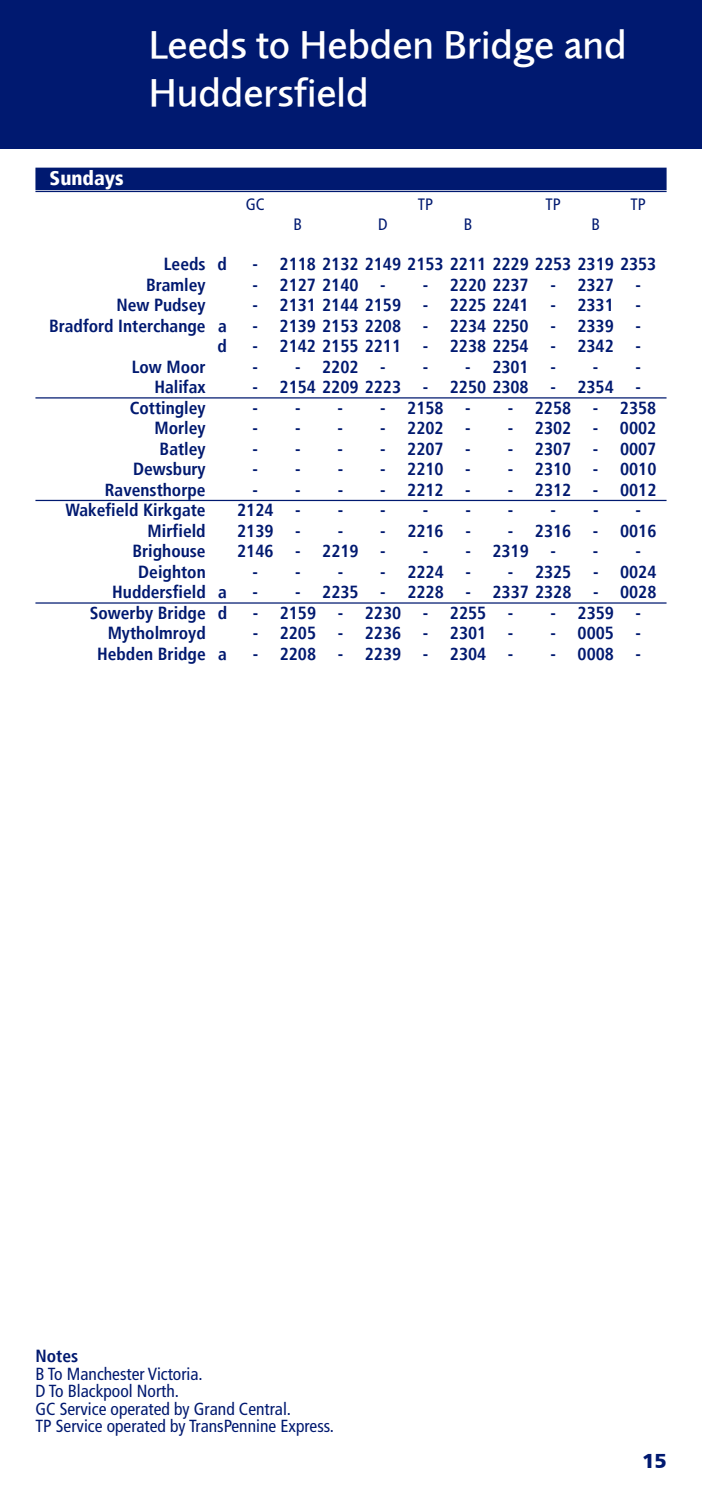
<style>
.page{position:relative;width:702px;height:1489px;background:#fff}
.page>*{position:absolute;margin:0;border:0;box-sizing:border-box;transform-origin:0 0}
.t1{font:500 40px/48px "Foundry Sans";color:#fff}
.t2{font:900 condensed 20px "Frutiger LT";color:#fff}
.t3{font:900 20px "Frutiger CE";color:#001970}
.t4{font:700 condensed 17.5px "Frutiger LT";color:#001970}
.t5{font:condensed 17.5px/17.5px "Frutiger LT";color:#001970}
.t6{font:condensed 16.5px "Frutiger LT";color:#001970}
</style>
<div class="page">
<div style="left:0;top:0;width:702px;height:149px;background:#001970"></div>
<div style="left:35px;top:168px;width:631px;height:22px;background:#001970"></div>
<hr style="left:35px;top:191px;width:631px;height:1px;background:#001970">
<hr style="left:35px;top:397px;width:631px;height:1px;background:#001970">
<hr style="left:35px;top:500px;width:631px;height:1px;background:#001970">
<hr style="left:35px;top:602px;width:631px;height:1px;background:#001970">
<p class="t2" style="left:50px;top:166px;width:76px">Sundays</p>
<h1 class="t1" style="left:149px;top:20px;width:479px">Leeds to Hebden Bridge and<br>Huddersfield</h1>
<p class="t6" style="left:246px;top:195px;width:20px">GC</p>
<p class="t6" style="left:418px;top:195px;width:17px">TP</p>
<p class="t6" style="left:545px;top:195px;width:17px">TP</p>
<p class="t6" style="left:630px;top:195px;width:17px">TP</p>
<p class="t6" style="left:293px;top:214px;width:10px">B</p>
<p class="t6" style="left:378px;top:214px;width:11px">D</p>
<p class="t6" style="left:463px;top:214px;width:10px">B</p>
<p class="t6" style="left:591px;top:214px;width:10px">B</p>
<p class="t4" style="left:164px;top:253px;width:65px">Leeds d</p>
<p class="t4" style="left:252px;top:253px;width:405px">- 2118 2132 2149 2153 2211 2229 2253 2319 2353</p>
<p class="t4" style="left:146px;top:274px;width:61px">Bramley</p>
<p class="t4" style="left:252px;top:274px;width:135px">- 2127 2140 -</p>
<p class="t4" style="left:422px;top:274px;width:220px">- 2220 2237 - 2327 -</p>
<p class="t4" style="left:116px;top:294px;width:91px">New Pudsey</p>
<p class="t4" style="left:252px;top:294px;width:390px">- 2131 2144 2159 - 2225 2241 - 2331 -</p>
<p class="t4" style="left:49px;top:315px;width:179px">Bradford Interchange a</p>
<p class="t4" style="left:252px;top:315px;width:390px">- 2139 2153 2208 - 2234 2250 - 2339 -</p>
<p class="t4" style="left:217px;top:335px;width:11px">d</p>
<p class="t4" style="left:252px;top:335px;width:390px">- 2142 2155 2211 - 2238 2254 - 2342 -</p>
<p class="t4" style="left:132px;top:356px;width:75px">Low Moor</p>
<p class="t4" style="left:252px;top:356px;width:135px">- - 2202 -</p>
<p class="t4" style="left:422px;top:356px;width:135px">- - 2301 -</p>
<p class="t4" style="left:593px;top:356px;width:50px">- -</p>
<p class="t4" style="left:154px;top:376px;width:53px">Halifax</p>
<p class="t4" style="left:252px;top:376px;width:390px">- 2154 2209 2223 - 2250 2308 - 2354 -</p>
<p class="t4" style="left:130px;top:397px;width:77px">Cottingley</p>
<p class="t4" style="left:252px;top:397px;width:50px">- -</p>
<p class="t4" style="left:337px;top:397px;width:135px">- - 2158 -</p>
<p class="t4" style="left:507px;top:397px;width:150px">- 2258 - 2358</p>
<p class="t4" style="left:154px;top:417px;width:53px">Morley</p>
<p class="t4" style="left:252px;top:417px;width:50px">- -</p>
<p class="t4" style="left:337px;top:417px;width:135px">- - 2202 -</p>
<p class="t4" style="left:508px;top:417px;width:150px">- 2302 - 0002</p>
<p class="t4" style="left:160px;top:438px;width:48px">Batley</p>
<p class="t4" style="left:252px;top:438px;width:50px">- -</p>
<p class="t4" style="left:337px;top:438px;width:135px">- - 2207 -</p>
<p class="t4" style="left:508px;top:438px;width:150px">- 2307 - 0007</p>
<p class="t4" style="left:133px;top:458px;width:74px">Dewsbury</p>
<p class="t4" style="left:252px;top:458px;width:50px">- -</p>
<p class="t4" style="left:337px;top:458px;width:135px">- - 2210 -</p>
<p class="t4" style="left:508px;top:458px;width:150px">- 2310 - 0010</p>
<p class="t4" style="left:105px;top:479px;width:102px">Ravensthorpe</p>
<p class="t4" style="left:252px;top:479px;width:50px">- -</p>
<p class="t4" style="left:337px;top:479px;width:135px">- - 2212 -</p>
<p class="t4" style="left:508px;top:479px;width:150px">- 2312 - 0012</p>
<p class="t4" style="left:66px;top:499px;width:142px">Wakefield Kirkgate</p>
<p class="t4" style="left:237px;top:499px;width:65px">2124 -</p>
<p class="t4" style="left:338px;top:499px;width:50px">- -</p>
<p class="t4" style="left:423px;top:499px;width:50px">- -</p>
<p class="t4" style="left:508px;top:499px;width:50px">- -</p>
<p class="t4" style="left:593px;top:499px;width:50px">- -</p>
<p class="t4" style="left:148px;top:520px;width:60px">Mirfield</p>
<p class="t4" style="left:237px;top:520px;width:65px">2139 -</p>
<p class="t4" style="left:338px;top:520px;width:135px">- - 2216 -</p>
<p class="t4" style="left:508px;top:520px;width:150px">- 2316 - 0016</p>
<p class="t4" style="left:132px;top:540px;width:75px">Brighouse</p>
<p class="t4" style="left:237px;top:540px;width:150px">2146 - 2219 -</p>
<p class="t4" style="left:423px;top:540px;width:135px">- - 2319 -</p>
<p class="t4" style="left:593px;top:540px;width:50px">- -</p>
<p class="t4" style="left:138px;top:561px;width:69px">Deighton</p>
<p class="t4" style="left:252px;top:561px;width:50px">- -</p>
<p class="t4" style="left:338px;top:561px;width:135px">- - 2224 -</p>
<p class="t4" style="left:508px;top:561px;width:150px">- 2325 - 0024</p>
<p class="t4" style="left:112px;top:581px;width:116px">Huddersfield a</p>
<p class="t4" style="left:253px;top:581px;width:405px">- - 2235 - 2228 - 2337 2328 - 0028</p>
<p class="t4" style="left:90px;top:602px;width:139px">Sowerby Bridge d</p>
<p class="t4" style="left:253px;top:602px;width:262px">- 2159 - 2230 - 2255 -</p>
<p class="t4" style="left:550px;top:602px;width:92px">- 2359 -</p>
<p class="t4" style="left:108px;top:622px;width:100px">Mytholmroyd</p>
<p class="t4" style="left:253px;top:622px;width:262px">- 2205 - 2236 - 2301 -</p>
<p class="t4" style="left:550px;top:622px;width:92px">- 0005 -</p>
<p class="t4" style="left:97px;top:643px;width:131px">Hebden Bridge a</p>
<p class="t4" style="left:253px;top:643px;width:262px">- 2208 - 2239 - 2304 -</p>
<p class="t4" style="left:550px;top:643px;width:92px">- 0008 -</p>
<p class="t4" style="left:35px;top:1345px;width:44px">Notes</p>
<p class="t5" style="left:35px;top:1364px;width:300px">B To Manchester Victoria.<br>D To Blackpool North.<br>GC Service operated by Grand Central.<br>TP Service operated by TransPennine Express.</p>
<p class="t3" style="left:642px;top:1448px;width:26px">15</p>
</div>
